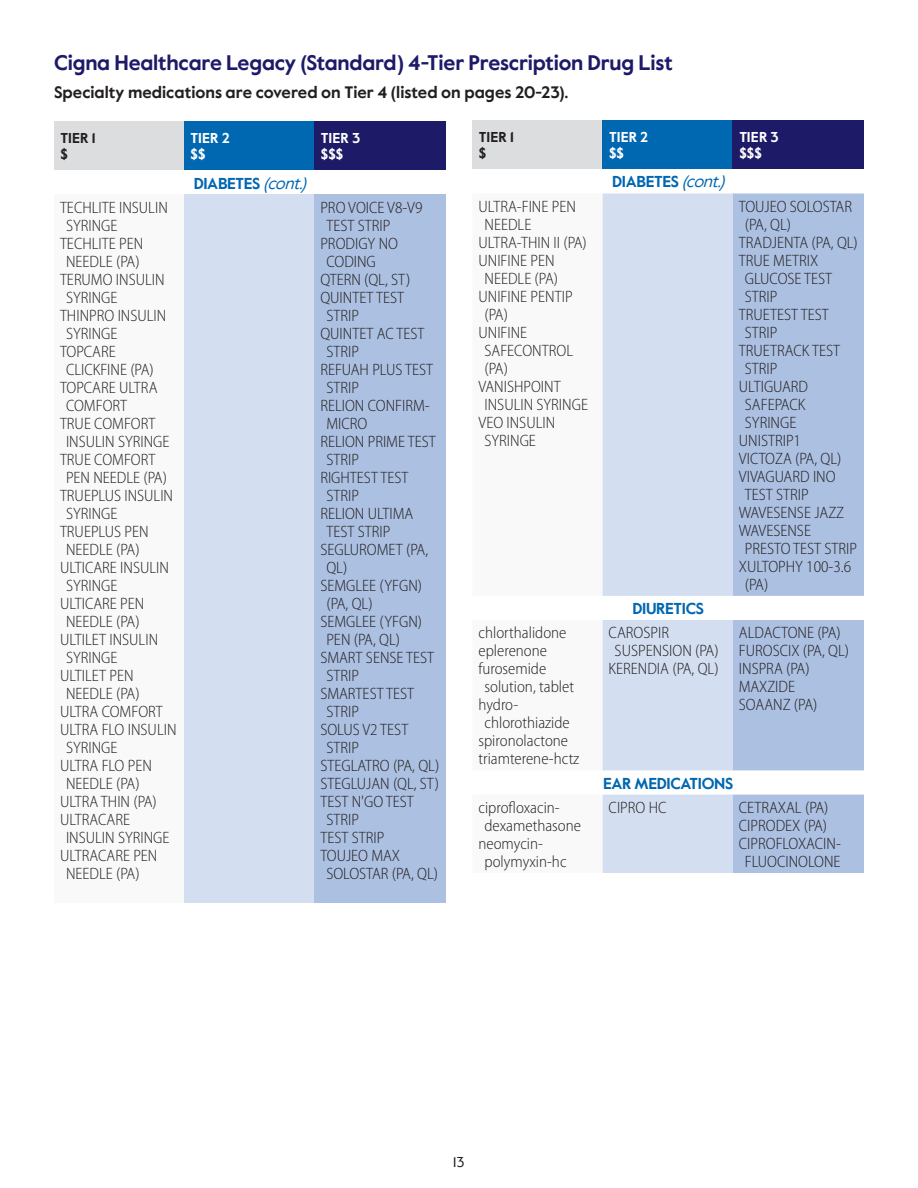
<style>
.page{position:relative;width:918px;height:1188px;background:#fff}
.page>*{position:absolute;margin:0;border:0;box-sizing:border-box;transform-origin:0 0}
.t1{font:700 21px "Value Sans Pro";letter-spacing:-.01em;color:#1d1a68}
.List_Header{font:300 semi-condensed 16.5px/18px "Myriad Pro";color:#231f20}
.t2{font:700 16.5px "Value Sans Pro";color:#231f20}
.Drug_list_categories{font:700 15.75px "Value Sans Pro";letter-spacing:-.02em;color:#0067b1}
.Table_column_header{font:700 14.25px "Value Sans Pro";letter-spacing:.015em;color:#fff}
.Table_column_header-2{font:700 14.25px "Value Sans Pro";letter-spacing:.015em;color:#231f20}
.t3{font:14.25px "Value Sans Pro";color:#231f20}
.s1{font-weight:400;font-style:italic;font-size:16.5px}
</style>
<div class="page">
<div style="left:54px;top:121px;width:130px;height:49px;background:#dcdddf"></div>
<div style="left:184px;top:121px;width:130px;height:49px;background:#0067b1"></div>
<div style="left:314px;top:121px;width:132px;height:49px;background:#1d1a68"></div>
<div style="left:54px;top:195px;width:130px;height:708px;background:#f9f9f9"></div>
<div style="left:184px;top:195px;width:130px;height:708px;background:#d3def0"></div>
<div style="left:314px;top:195px;width:132px;height:708px;background:#acc0e1"></div>
<div style="left:472px;top:120px;width:131px;height:49px;background:#dcdddf"></div>
<div style="left:603px;top:120px;width:130px;height:49px;background:#0067b1"></div>
<div style="left:733px;top:120px;width:131px;height:49px;background:#1d1a68"></div>
<svg style="left:602px;top:193px;width:1px;height:680px"></svg>
<svg style="left:603px;top:193px;width:130px;height:680px;background:#d6e0f1"></svg>
<svg style="left:733px;top:193px;width:131px;height:680px;background:#b1c4e3"></svg>
<p class="t1" style="left:54px;top:50px;width:620px">Cigna Healthcare Legacy (Standard) 4-Tier Prescription Drug List</p>
<p class="t2" style="left:54px;top:83px;width:516px">Specialty medications are covered on Tier 4 (listed on pages 20-23).</p>
<p class="Table_column_header-2" style="left:60px;top:129px;width:36px">TIER 1</p>
<p class="Table_column_header-2" style="left:60px;top:146px;width:9px">$</p>
<p class="Table_column_header" style="left:609px;top:128px;width:41px">TIER 2</p>
<p class="Table_column_header" style="left:609px;top:145px;width:16px">$$</p>
<p class="Table_column_header-2" style="left:479px;top:128px;width:36px">TIER 1</p>
<p class="Table_column_header-2" style="left:479px;top:145px;width:9px">$</p>
<p class="Table_column_header" style="left:191px;top:129px;width:41px">TIER 2</p>
<p class="Table_column_header" style="left:191px;top:146px;width:16px">$$</p>
<p class="Table_column_header" style="left:321px;top:129px;width:41px">TIER 3</p>
<p class="Table_column_header" style="left:321px;top:146px;width:24px">$$$</p>
<p class="Drug_list_categories" style="left:194px;top:174px;width:119px">DIABETES <span class="s1">(cont.)</span></p>
<p class="Drug_list_categories" style="left:612px;top:172px;width:119px">DIABETES <span class="s1">(cont.)</span></p>
<p class="Table_column_header" style="left:739px;top:128px;width:41px">TIER 3</p>
<p class="Table_column_header" style="left:739px;top:145px;width:24px">$$$</p>
<p class="List_Header" style="left:66px;top:199px;width:103px;text-indent:-6px">TECHLITE INSULIN<br>SYRINGE</p>
<p class="List_Header" style="left:60px;top:235px;width:85px;text-align:center">TECHLITE PEN<br>NEEDLE (PA)</p>
<p class="List_Header" style="left:66px;top:271px;width:100px;text-indent:-6px">TERUMO INSULIN<br>SYRINGE</p>
<p class="List_Header" style="left:66px;top:307px;width:102px;text-indent:-6px">THINPRO INSULIN<br>SYRINGE</p>
<p class="List_Header" style="left:66px;top:343px;width:89px;text-indent:-6px">TOPCARE<br>CLICKFINE (PA)</p>
<p class="List_Header" style="left:66px;top:379px;width:93px;text-indent:-6px">TOPCARE ULTRA<br>COMFORT</p>
<p class="List_Header" style="left:66px;top:415px;width:105px;text-indent:-6px">TRUE COMFORT<br>INSULIN SYRINGE</p>
<p class="List_Header" style="left:66px;top:451px;width:103px;text-indent:-6px">TRUE COMFORT<br>PEN NEEDLE (PA)</p>
<p class="List_Header" style="left:66px;top:487px;width:109px;text-indent:-6px">TRUEPLUS INSULIN<br>SYRINGE</p>
<p class="List_Header" style="left:60px;top:523px;width:90px;text-align:center">TRUEPLUS PEN<br>NEEDLE (PA)</p>
<p class="List_Header" style="left:66px;top:559px;width:105px;text-indent:-6px">ULTICARE INSULIN<br>SYRINGE</p>
<p class="List_Header" style="left:60px;top:595px;width:86px;text-align:center">ULTICARE PEN<br>NEEDLE (PA)</p>
<p class="List_Header" style="left:66px;top:631px;width:94px;text-indent:-6px">ULTILET INSULIN<br>SYRINGE</p>
<p class="List_Header" style="left:60px;top:667px;width:81px;text-align:center">ULTILET PEN<br>NEEDLE (PA)</p>
<p class="List_Header" style="left:60px;top:703px;width:104px">ULTRA COMFORT</p>
<p class="List_Header" style="left:66px;top:721px;width:112px;text-indent:-6px">ULTRA FLO INSULIN<br>SYRINGE</p>
<p class="List_Header" style="left:60px;top:757px;width:93px;text-align:center">ULTRA FLO PEN<br>NEEDLE (PA)</p>
<p class="List_Header" style="left:60px;top:793px;width:98px">ULTRA THIN (PA)</p>
<p class="List_Header" style="left:66px;top:811px;width:105px;text-indent:-6px">ULTRACARE<br>INSULIN SYRINGE</p>
<p class="List_Header" style="left:66px;top:847px;width:93px;text-indent:-6px">ULTRACARE PEN<br>NEEDLE (PA)</p>
<p class="List_Header" style="left:326px;top:199px;width:98px;text-indent:-6px">PRO VOICE V8-V9<br>TEST STRIP</p>
<p class="List_Header" style="left:326px;top:235px;width:73px;text-indent:-6px">PRODIGY NO<br>CODING</p>
<p class="List_Header" style="left:320px;top:271px;width:92px">QTERN (QL, ST)</p>
<p class="List_Header" style="left:326px;top:289px;width:79px;text-indent:-6px">QUINTET TEST<br>STRIP</p>
<p class="List_Header" style="left:326px;top:325px;width:100px;text-indent:-6px">QUINTET AC TEST<br>STRIP</p>
<p class="List_Header" style="left:326px;top:361px;width:108px;text-indent:-6px">REFUAH PLUS TEST<br>STRIP</p>
<p class="List_Header" style="left:326px;top:397px;width:105px;text-indent:-6px">RELION CONFIRM-<br>MICRO</p>
<p class="List_Header" style="left:326px;top:433px;width:111px;text-indent:-6px">RELION PRIME TEST<br>STRIP</p>
<p class="List_Header" style="left:326px;top:469px;width:84px;text-indent:-6px">RIGHTEST TEST<br>STRIP</p>
<p class="List_Header" style="left:326px;top:505px;width:88px;text-indent:-6px">RELION ULTIMA<br>TEST STRIP</p>
<p class="List_Header" style="left:326px;top:541px;width:103px;text-indent:-6px">SEGLUROMET (PA,<br>QL)</p>
<p class="List_Header" style="left:326px;top:577px;width:97px;text-indent:-6px">SEMGLEE (YFGN) (PA, QL)</p>
<p class="List_Header" style="left:326px;top:613px;width:97px;text-indent:-6px">SEMGLEE (YFGN)<br>PEN (PA, QL)</p>
<p class="List_Header" style="left:326px;top:649px;width:109px;text-indent:-6px">SMART SENSE TEST<br>STRIP</p>
<p class="List_Header" style="left:326px;top:685px;width:89px;text-indent:-6px">SMARTEST TEST<br>STRIP</p>
<p class="List_Header" style="left:326px;top:721px;width:83px;text-indent:-6px">SOLUS V2 TEST<br>STRIP</p>
<p class="List_Header" style="left:320px;top:757px;width:120px">STEGLATRO (PA, QL)</p>
<p class="List_Header" style="left:320px;top:775px;width:120px">STEGLUJAN (QL, ST)</p>
<p class="List_Header" style="left:326px;top:793px;width:89px;text-indent:-6px">TEST N'GO TEST<br>STRIP</p>
<p class="List_Header" style="left:320px;top:829px;width:65px">TEST STRIP</p>
<p class="List_Header" style="left:326px;top:847px;width:113px;text-indent:-6px">TOUJEO MAX<br>SOLOSTAR (PA, QL)</p>
<p class="List_Header" style="left:485px;top:198px;width:93px;text-indent:-6px">ULTRA-FINE PEN<br>NEEDLE</p>
<p class="List_Header" style="left:478px;top:234px;width:110px">ULTRA-THIN II (PA)</p>
<p class="List_Header" style="left:478px;top:252px;width:81px;text-align:center">UNIFINE PEN<br>NEEDLE (PA)</p>
<p class="List_Header" style="left:485px;top:288px;width:90px;text-indent:-6px">UNIFINE PENTIP (PA)</p>
<p class="List_Header" style="left:485px;top:324px;width:90px;text-indent:-6px">UNIFINE<br>SAFECONTROL (PA)</p>
<p class="List_Header" style="left:485px;top:378px;width:105px;text-indent:-6px">VANISHPOINT<br>INSULIN SYRINGE</p>
<p class="List_Header" style="left:485px;top:414px;width:72px;text-indent:-6px">VEO INSULIN<br>SYRINGE</p>
<p class="List_Header" style="left:478px;top:624px;width:90px">chlorthalidone</p>
<p class="List_Header" style="left:478px;top:642px;width:70px">eplerenone</p>
<p class="List_Header" style="left:485px;top:660px;width:91px;text-indent:-6px">furosemide solution, tablet</p>
<p class="List_Header" style="left:485px;top:696px;width:87px;text-indent:-6px">hydro&shy;chlorothiazide</p>
<p class="List_Header" style="left:478px;top:732px;width:91px">spironolactone</p>
<p class="List_Header" style="left:478px;top:750px;width:102px">triamterene-hctz</p>
<p class="List_Header" style="left:485px;top:799px;width:98px;text-indent:-6px">ciprofloxacin&shy;dexamethasone</p>
<p class="List_Header" style="left:485px;top:835px;width:84px;text-indent:-6px">neomycin&shy;polymyxin-hc</p>
<p class="Drug_list_categories" style="left:632px;top:599px;width:73px">DIURETICS</p>
<p class="List_Header" style="left:615px;top:624px;width:106px;text-indent:-6px">CAROSPIR<br>SUSPENSION (PA)</p>
<p class="List_Header" style="left:609px;top:660px;width:112px">KERENDIA (PA, QL)</p>
<p class="List_Header" style="left:745px;top:198px;width:109px;text-indent:-6px">TOUJEO SOLOSTAR (PA, QL)</p>
<p class="List_Header" style="left:739px;top:234px;width:121px">TRADJENTA (PA, QL)</p>
<p class="List_Header" style="left:745px;top:252px;width:89px;text-indent:-6px">TRUE METRIX<br>GLUCOSE TEST<br>STRIP</p>
<p class="List_Header" style="left:745px;top:306px;width:85px;text-indent:-6px">TRUETEST TEST<br>STRIP</p>
<p class="List_Header" style="left:745px;top:342px;width:97px;text-indent:-6px">TRUETRACK TEST<br>STRIP</p>
<p class="List_Header" style="left:739px;top:378px;width:71px;text-align:center">ULTIGUARD<br>SAFEPACK<br>SYRINGE</p>
<p class="List_Header" style="left:739px;top:432px;width:64px">UNISTRIP1</p>
<p class="List_Header" style="left:739px;top:450px;width:104px">VICTOZA (PA, QL)</p>
<p class="List_Header" style="left:745px;top:468px;width:92px;text-indent:-6px">VIVAGUARD INO<br>TEST STRIP</p>
<p class="List_Header" style="left:739px;top:504px;width:107px">WAVESENSE JAZZ</p>
<p class="List_Header" style="left:745px;top:522px;width:114px;text-indent:-6px">WAVESENSE<br>PRESTO TEST STRIP</p>
<p class="List_Header" style="left:745px;top:558px;width:108px;text-indent:-6px">XULTOPHY 100-3.6 (PA)</p>
<p class="List_Header" style="left:739px;top:624px;width:103px">ALDACTONE (PA)</p>
<p class="List_Header" style="left:739px;top:642px;width:112px">FUROSCIX (PA, QL)</p>
<p class="List_Header" style="left:739px;top:660px;width:72px">INSPRA (PA)</p>
<p class="List_Header" style="left:739px;top:678px;width:58px">MAXZIDE</p>
<p class="List_Header" style="left:739px;top:696px;width:80px">SOAANZ (PA)</p>
<p class="Drug_list_categories" style="left:603px;top:774px;width:132px">EAR MEDICATIONS</p>
<p class="List_Header" style="left:609px;top:799px;width:59px">CIPRO HC</p>
<p class="List_Header" style="left:739px;top:799px;width:91px">CETRAXAL (PA)</p>
<p class="List_Header" style="left:739px;top:817px;width:90px">CIPRODEX (PA)</p>
<p class="List_Header" style="left:739px;top:835px;width:104px;text-align:center">CIPROFLOXACIN-<br>FLUOCINOLONE</p>
<p class="t3" style="left:453px;top:1153px;width:13px">13</p>
</div>
